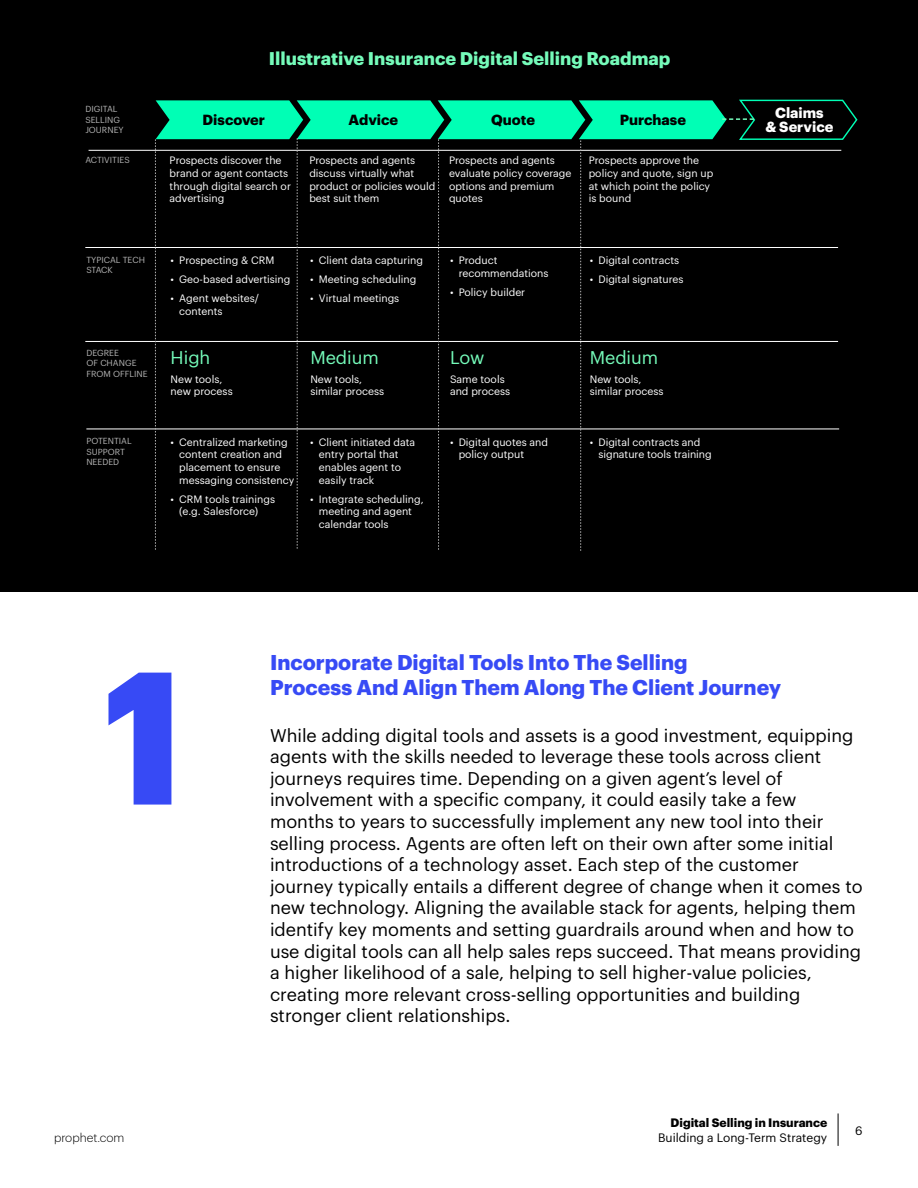
<style>
.page{position:relative;width:918px;height:1188px;background:#fff}
.page>*{position:absolute;margin:0;border:0;box-sizing:border-box;transform-origin:0 0}
.t1{font:700 184.5px "Graphik";color:#374af5}
.t2{font:700 21px/25.2px "Graphik";color:#374af5}
.t3{font:18px/21.6px "Graphik";color:#000}
.t4{font:700 18px "Graphik";color:#75fbba}
.t5{font:18px "Graphik";color:#75fbba}
.t6{font:700 14.4px "Graphik";color:#000}
.t7{font:700 14.4px/14.4px "Graphik";color:#fff;text-align:center}
.t8{font:12px "Graphik";color:#000}
.t9{font:700 12px "Graphik";color:#000}
.t10{font:300 12px "Graphik";color:#000}
.t11{font:10.5px/12.6px "Graphik";color:#fff}
.t12{font:8.7px/10.4px "Graphik";color:#b4b4b4}
</style>
<div class="page">
<hr style="left:838px;top:1113px;width:1px;height:33px;background:#000">
<div style="left:0;top:0;width:918px;height:592px;background:#000"></div>
<hr style="left:89px;top:150px;width:752px;height:1px;background:#fff">
<hr style="left:85px;top:247px;width:753px;height:1px;background:#fff">
<hr style="left:85px;top:341px;width:753px;height:1px;background:#fff">
<hr style="left:86px;top:429px;width:753px;height:1px;background:#fff">
<svg style="left:155px;top:99px;width:703px;height:452px"></svg>
<h3 class="t4" style="left:269px;top:44px;width:403px">Illustrative Insurance Digital Selling Roadmap</h3>
<p class="t12" style="left:85px;top:103px;width:40px">DIGITAL<br>SELLING<br>JOURNEY</p>
<h3 class="t6" style="left:203px;top:109px;width:64px">Discover</h3>
<h3 class="t6" style="left:349px;top:109px;width:51px">Advice</h3>
<h3 class="t6" style="left:491px;top:109px;width:45px">Quote</h3>
<h3 class="t6" style="left:620px;top:109px;width:68px">Purchase</h3>
<h3 class="t7" style="left:765px;top:104px;width:69px">Claims<br>&amp; Service</h3>
<p class="t12" style="left:85px;top:154px;width:46px">ACTIVITIES</p>
<p class="t11" style="left:170px;top:153px;width:123px">Prospects discover the brand or agent contacts through digital search or advertising</p>
<p class="t11" style="left:309px;top:153px;width:127px">Prospects and agents discuss virtually what product or policies would best suit them</p>
<p class="t11" style="left:449px;top:153px;width:124px">Prospects and agents evaluate policy coverage options and premium quotes</p>
<p class="t11" style="left:589px;top:153px;width:126px">Prospects approve the policy and quote, sign up at which point the policy is bound</p>
<p class="t12" style="left:86px;top:254px;width:60px">TYPICAL TECH<br>STACK</p>
<p class="t11" style="left:171px;top:253px;width:105px">• Prospecting &amp; CRM</p>
<p class="t11" style="left:171px;top:272px;width:121px">• Geo-based advertising</p>
<p class="t11" style="left:179px;top:291px;width:81px;text-indent:-9px">• Agent websites/ contents</p>
<p class="t12" style="left:86px;top:347px;width:63px">DEGREE<br>OF CHANGE<br>FROM OFFLINE</p>
<h3 class="t5" style="left:171px;top:343px;width:41px">High</h3>
<p class="t11" style="left:171px;top:372px;width:64px">New tools, new process</p>
<p class="t12" style="left:86px;top:435px;width:47px">POTENTIAL<br>SUPPORT<br>NEEDED</p>
<p class="t11" style="left:179px;top:435px;width:117px;text-indent:-9px">• Centralized marketing content creation and placement to ensure messaging consistency</p>
<p class="t11" style="left:179px;top:492px;width:97px;text-indent:-9px">• CRM tools trainings (e.g. Salesforce)</p>
<p class="t11" style="left:310px;top:253px;width:114px">• Client data capturing</p>
<p class="t11" style="left:310px;top:272px;width:107px">• Meeting scheduling</p>
<p class="t11" style="left:310px;top:291px;width:90px">• Virtual meetings</p>
<h3 class="t5" style="left:310px;top:343px;width:70px">Medium</h3>
<p class="t11" style="left:310px;top:372px;width:75px">New tools, similar process</p>
<p class="t11" style="left:319px;top:435px;width:98px;text-indent:-9px">• Client initiated data entry portal that enables agent to easily track</p>
<p class="t11" style="left:319px;top:492px;width:106px;text-indent:-9px">• Integrate scheduling, meeting and agent calendar tools</p>
<p class="t11" style="left:459px;top:253px;width:91px;text-indent:-9px">• Product recommendations</p>
<p class="t11" style="left:450px;top:285px;width:77px">• Policy builder</p>
<h3 class="t5" style="left:450px;top:343px;width:36px">Low</h3>
<p class="t11" style="left:450px;top:372px;width:62px">Same tools and process</p>
<p class="t11" style="left:590px;top:253px;width:91px">• Digital contracts</p>
<p class="t11" style="left:590px;top:272px;width:95px">• Digital signatures</p>
<h3 class="t5" style="left:590px;top:343px;width:70px">Medium</h3>
<p class="t11" style="left:590px;top:372px;width:75px">New tools, similar process</p>
<p class="t11" style="left:459px;top:435px;width:91px;text-indent:-9px">• Digital quotes and policy output</p>
<p class="t11" style="left:598px;top:435px;width:115px;text-indent:-9px">• Digital contracts and signature tools training</p>
<h1 class="t1" style="left:103px;top:595px;width:85px">1</h1>
<p class="t10" style="left:54px;top:1129px;width:72px">prophet.com</p>
<h2 class="t2" style="left:270px;top:648px;width:513px">Incorporate Digital Tools Into The Selling<br>Process And Align Them Along The Client Journey</h2>
<p class="t3" style="left:270px;top:723px;width:594px">While adding digital tools and assets is a good investment, equipping agents with the skills needed to leverage these tools across client journeys requires time. Depending on a given agent’s level of involvement with a specific company, it could easily take a few months to years to successfully implement any new tool into their selling process. Agents are often left on their own after some initial introductions of a technology asset. Each step of the customer journey typically entails a different degree of change when it comes to new technology. Aligning the available stack for agents, helping them identify key moments and setting guardrails around when and how to use digital tools can all help sales reps succeed. That means providing a higher likelihood of a sale, helping to sell higher-value policies, creating more relevant cross-selling opportunities and building stronger client relationships.</p>
<p class="t9" style="left:671px;top:1114px;width:158px">Digital Selling in Insurance</p>
<p class="t8" style="left:658px;top:1128px;width:171px">Building a Long-Term Strategy</p>
<p class="t8" style="left:855px;top:1121px;width:9px">6</p>
</div>
